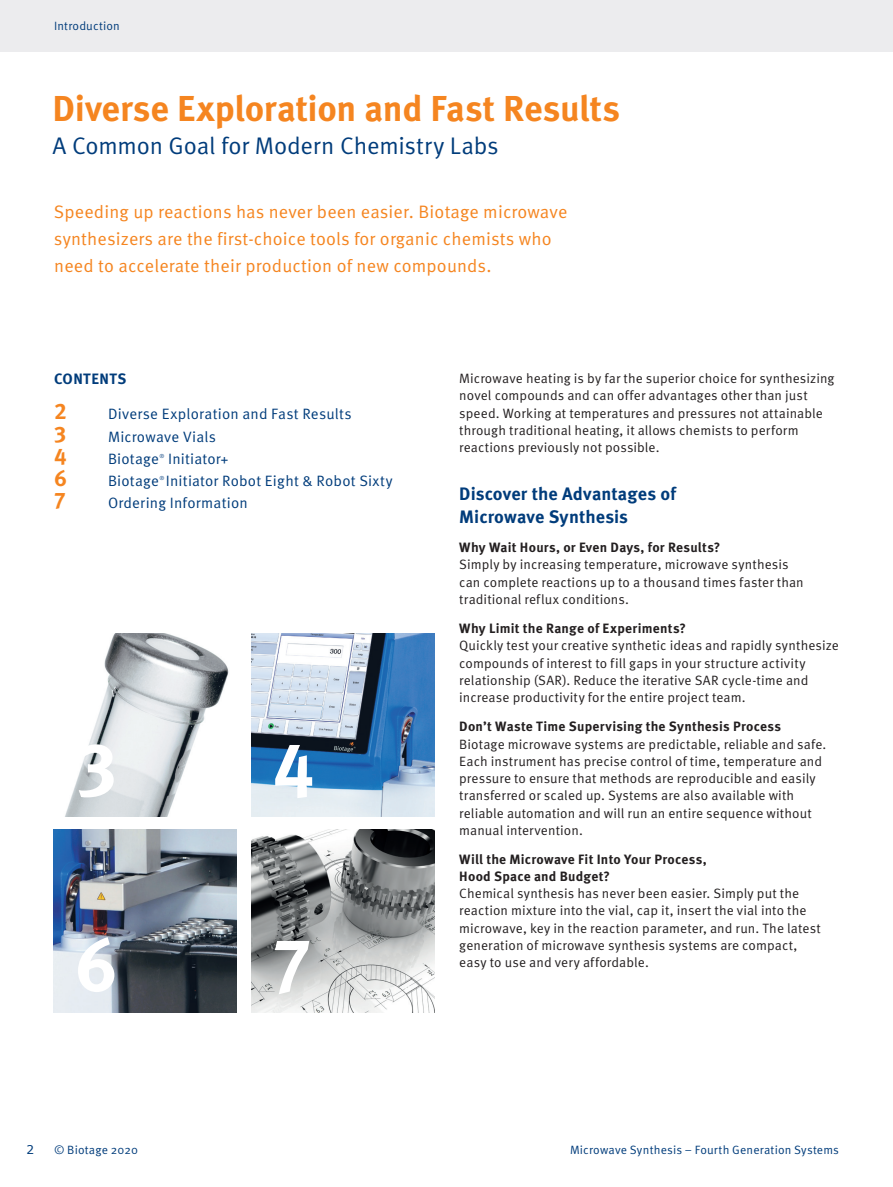
<style>
.page{position:relative;width:893px;height:1187px;background:#fff}
.page>*{position:absolute;margin:0;border:0;box-sizing:border-box;transform-origin:0 0}
.t1{font:700 75px "Meta OT";color:#fff}
.t2{font:700 36px "Meta OT";letter-spacing:-.01em;color:#f58520}
.t3{font:24px "Meta OT Norm";letter-spacing:-.01em;color:#013c7b}
.t4{font:700 22.5px "Meta OT";color:#f58520}
.t5{font:18px/27px "Meta OT Norm";letter-spacing:.01em;color:#f58520}
.t6{font:700 18px/22.5px "Meta OT";letter-spacing:.005em;color:#013c7b}
.t7{font:15px "Meta OT Norm";letter-spacing:.015em;color:#013c7b}
.t8{font:700 15px "Meta OT";letter-spacing:.03em;color:#013c7b}
.t9{font:13.5px/17.2px "Meta OT Norm";letter-spacing:.005em;color:#231f20}
.t10{font:700 13.5px/16.5px "Meta OT";letter-spacing:.015em;color:#231f20}
.t11{font:12px "Meta OT Norm";letter-spacing:.015em;color:#013c7b}
.t12{font:12px "Verdana";color:#013c7b}
.t13{font:5.7px "Meta OT Norm";color:#013c7b}
</style>
<div class="page">
<div style="left:0;top:0;width:893px;height:51px;background:#ececee"></div>
<img style="left:65px;top:634px;width:164px;height:182px">
<img style="left:251px;top:829px;width:183px;height:183px">
<img style="left:53px;top:829px;width:183px;height:183px">
<img style="left:251px;top:634px;width:183px;height:182px">
<p class="t11" style="left:54px;top:19px;width:67px">Introduction</p>
<h2 class="t2" style="left:53px;top:87px;width:569px">Diverse Exploration and Fast Results</h2>
<h3 class="t3" style="left:53px;top:132px;width:448px">A Common Goal for Modern Chemistry Labs</h3>
<h3 class="t5" style="left:54px;top:199px;width:515px">Speeding up reactions has never been easier. Biotage microwave synthesizers are the first-choice tools for organic chemists who need to accelerate their production of new compounds.</h3>
<p class="t8" style="left:54px;top:370px;width:74px">CONTENTS</p>
<h3 class="t4" style="left:54px;top:398px;width:14px">2</h3>
<p class="t7" style="left:108px;top:405px;width:245px">Diverse Exploration and Fast Results</p>
<h3 class="t4" style="left:54px;top:420px;width:14px">3</h3>
<p class="t7" style="left:108px;top:427px;width:110px">Microwave Vials</p>
<h3 class="t4" style="left:54px;top:442px;width:14px">4</h3>
<p class="t7" style="left:108px;top:450px;width:53px">Biotage</p>
<p class="t13" style="left:160px;top:452px;width:6px">®</p>
<p class="t7" style="left:168px;top:450px;width:62px">Initiator+</p>
<h3 class="t4" style="left:54px;top:465px;width:14px">6</h3>
<p class="t7" style="left:108px;top:472px;width:53px">Biotage</p>
<p class="t13" style="left:160px;top:474px;width:6px">®</p>
<p class="t7" style="left:166px;top:472px;width:228px">Initiator Robot Eight &amp; Robot Sixty</p>
<h3 class="t4" style="left:54px;top:487px;width:13px">7</h3>
<p class="t7" style="left:108px;top:494px;width:141px">Ordering Information</p>
<h1 class="t1" style="left:77px;top:724px;width:42px">3</h1>
<h1 class="t1" style="left:273px;top:724px;width:44px">4</h1>
<h1 class="t1" style="left:75px;top:920px;width:45px">6</h1>
<h1 class="t1" style="left:273px;top:920px;width:40px">7</h1>
<p class="t9" style="left:459px;top:370px;width:377px">Microwave heating is by far the superior choice for synthesizing novel compounds and can offer advantages other than just speed. Working at temperatures and pressures not attainable through traditional heating, it allows chemists to perform reactions previously not possible.</p>
<h3 class="t6" style="left:459px;top:483px;width:218px">Discover the Advantages of<br>Microwave Synthesis</h3>
<p class="t10" style="left:459px;top:539px;width:263px">Why Wait Hours, or Even Days, for Results?</p>
<p class="t9" style="left:459px;top:556px;width:346px">Simply by increasing temperature, microwave synthesis can complete reactions up to a thousand times faster than traditional reflux conditions.</p>
<p class="t10" style="left:459px;top:620px;width:228px">Why Limit the Range of Experiments?</p>
<p class="t9" style="left:459px;top:637px;width:381px">Quickly test your creative synthetic ideas and rapidly synthesize compounds of interest to fill gaps in your structure activity relationship (SAR). Reduce the iterative SAR cycle-time and increase productivity for the entire project team.</p>
<p class="t10" style="left:459px;top:718px;width:323px">Don’t Waste Time Supervising the Synthesis Process</p>
<p class="t9" style="left:459px;top:735px;width:369px">Biotage microwave systems are predictable, reliable and safe.<br>Each instrument has precise control of time, temperature and pressure to ensure that methods are reproducible and easily transferred or scaled up. Systems are also available with reliable automation and will run an entire sequence without manual intervention.</p>
<p class="t10" style="left:459px;top:851px;width:249px">Will the Microwave Fit Into Your Process,<br>Hood Space and Budget?</p>
<p class="t9" style="left:459px;top:885px;width:363px">Chemical synthesis has never been easier. Simply put the reaction mixture into the vial, cap it, insert the vial into the microwave, key in the reaction parameter, and run. The latest generation of microwave synthesis systems are compact, easy to use and very affordable.</p>
<p class="t12" style="left:26px;top:1141px;width:9px">2</p>
<p class="t11" style="left:54px;top:1142px;width:86px">© Biotage 2020</p>
<p class="t11" style="left:570px;top:1142px;width:270px">Microwave Synthesis – Fourth Generation Systems</p>
</div>
